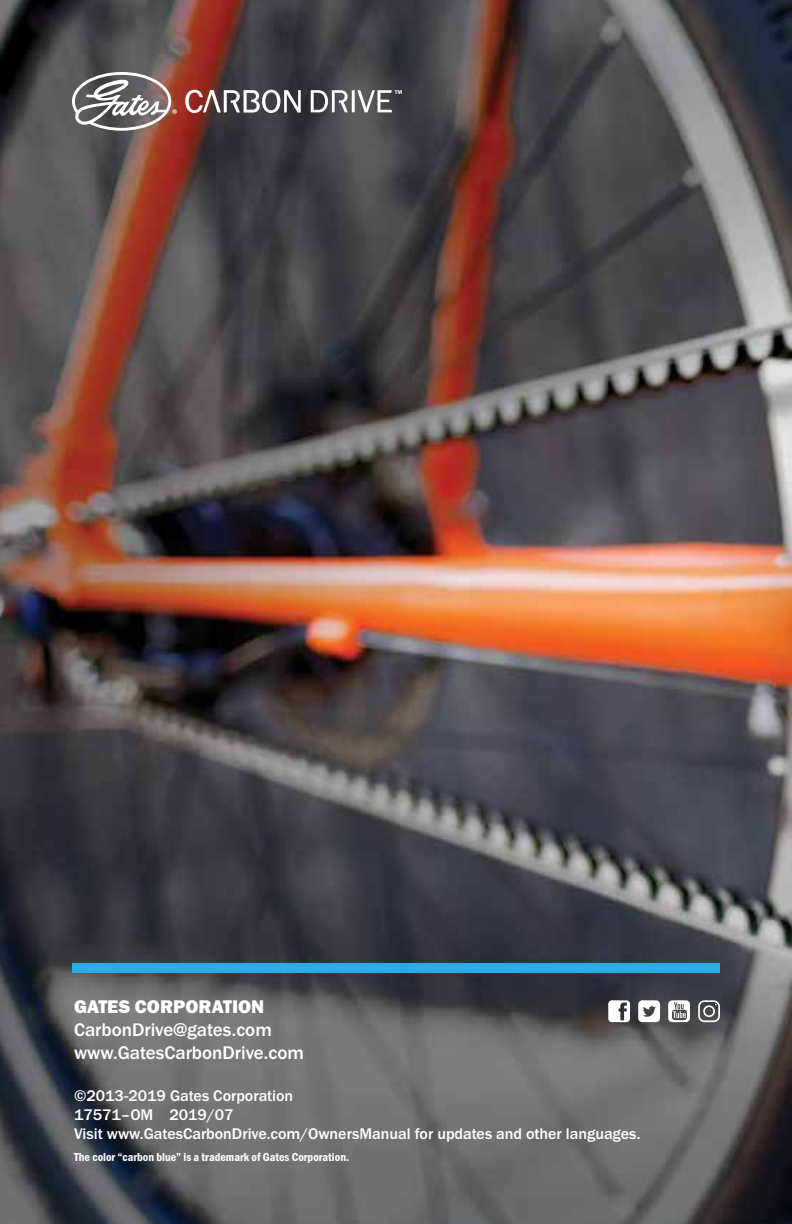
<style>
.page{position:relative;width:792px;height:1224px;background:#fff}
.page>*{position:absolute;margin:0;border:0;box-sizing:border-box;transform-origin:0 0}
.t1{font:500 19px/22.8px "Franklin Gothic URW";color:#fff}
.t2{font:19px "Franklin Gothic URW Hea";color:#fff}
.t3{font:500 16px/19.2px "Franklin Gothic URW";color:#fff}
.t4{font:12px "Franklin Gothic URW Con Dem";color:#fff}
</style>
<div class="page">
<img style="left:0;top:0;width:792px;height:1224px">
<svg style="left:72px;top:72px;width:105px;height:59px"></svg>
<svg style="left:185px;top:90px;width:116px;height:23px"></svg>
<svg style="left:311px;top:90px;width:91px;height:22px"></svg>
<div style="left:72px;top:963px;width:648px;height:10px;background:#2cace2"></div>
<svg style="left:608px;top:1000px;width:22px;height:22px"></svg>
<svg style="left:638px;top:1000px;width:22px;height:22px"></svg>
<svg style="left:698px;top:1000px;width:22px;height:22px"></svg>
<svg style="left:668px;top:1000px;width:22px;height:22px"></svg>
<p class="t2" style="left:74px;top:994px;width:192px">GATES CORPORATION</p>
<p class="t1" style="left:74px;top:1018px;width:231px">CarbonDrive@gates.com www.GatesCarbonDrive.com</p>
<p class="t3" style="left:74px;top:1085px;width:568px">©2013-2019 Gates Corporation<br>17571–OM 2019/07<br>Visit www.GatesCarbonDrive.com/OwnersManual for updates and other languages.</p>
<p class="t4" style="left:74px;top:1149px;width:277px">The color “carbon blue” is a trademark of Gates Corporation.</p>
</div>
